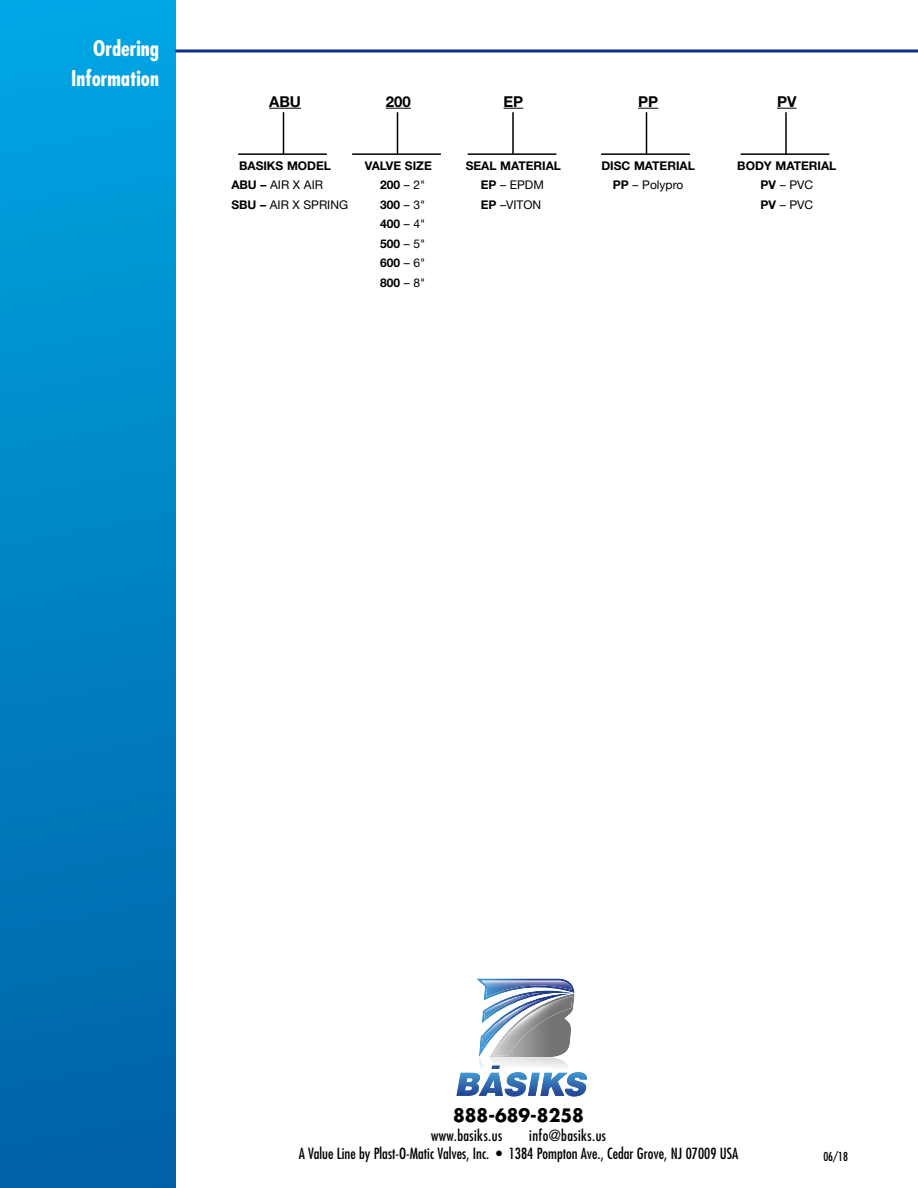
<style>
.page{position:relative;width:918px;height:1188px;background:#fff}
.page>*{position:absolute;margin:0;border:0;box-sizing:border-box;transform-origin:0 0}
.t1{font:700 condensed 21px/29.7px "Futura";color:#fff;text-align:right}
.t2{font:700 18px "Futura";color:#000;scale:.95 1}
.t3{font:condensed 15px/18px "Futura";color:#000}
.t4{font:condensed 15px "Futura";letter-spacing:.03em;color:#000}
.t5{font:700 15px "Helvetica Neue";color:#000}
.t6{font:700 12px/19.5px "Helvetica Neue";color:#000;text-align:justify}
.t7{font:12px "Helvetica Neue";color:#000}
.t8{font:condensed 12px "Futura";color:#000}
.s1{font-weight:700}
.s2{font-weight:400}
</style>
<div class="page">
<div style="left:0;top:0;width:176px;height:1188px;background:linear-gradient(to bottom,#00a6e3,#0061a5)"></div>
<hr style="left:176px;top:50px;width:742px;height:2px;background:#0e2b88">
<svg style="left:477px;top:979px;width:97px;height:78px"></svg>
<img style="left:484px;top:993px;width:58px;height:26px">
<img style="left:493px;top:996px;width:79px;height:59px">
<img style="left:479px;top:1058px;width:5px;height:8px">
<img style="left:490px;top:1057px;width:78px;height:9px">
<svg style="left:457px;top:1066px;width:130px;height:31px"></svg>
<hr style="left:269px;top:108px;width:32px;height:1px;background:#000">
<svg style="left:386px;top:108px;width:25px;height:1px"></svg>
<svg style="left:504px;top:108px;width:19px;height:1px"></svg>
<svg style="left:638px;top:108px;width:20px;height:1px"></svg>
<svg style="left:777px;top:108px;width:20px;height:1px"></svg>
<hr style="left:283px;top:112px;width:1px;height:42px;background:#000">
<hr style="left:238px;top:153px;width:89px;height:2px;background:#000">
<hr style="left:397px;top:112px;width:1px;height:42px;background:#000">
<hr style="left:352px;top:153px;width:89px;height:2px;background:#000">
<hr style="left:512px;top:112px;width:2px;height:42px;background:#000">
<hr style="left:468px;top:153px;width:88px;height:2px;background:#000">
<hr style="left:646px;top:112px;width:1px;height:42px;background:#000">
<hr style="left:601px;top:153px;width:89px;height:2px;background:#000">
<hr style="left:785px;top:112px;width:2px;height:42px;background:#000">
<hr style="left:741px;top:153px;width:88px;height:2px;background:#000">
<h1 class="t1" style="left:71px;top:35px;width:89px">Ordering<br>Information</h1>
<p class="t5" style="left:269px;top:96px;width:33px">ABU</p>
<p class="t5" style="left:386px;top:96px;width:27px">200</p>
<p class="t5" style="left:504px;top:96px;width:21px">EP</p>
<p class="t5" style="left:638px;top:96px;width:22px">PP</p>
<p class="t5" style="left:777px;top:96px;width:21px">PV</p>
<p class="t6" style="left:239px;top:157px;width:94px">BASIKS MODEL</p>
<p class="t6" style="left:365px;top:157px;width:69px">VALVE SIZE</p>
<p class="t6" style="left:466px;top:157px;width:97px">SEAL MATERIAL</p>
<p class="t6" style="left:601px;top:157px;width:95px">DISC MATERIAL</p>
<p class="t6" style="left:737px;top:157px;width:101px">BODY MATERIAL</p>
<p class="t7" style="left:231px;top:181px;width:93px"><span class="s1">ABU –</span> AIR X AIR</p>
<p class="t6" style="left:380px;top:176px;width:47px">200 <span class="s2">– 2"</span></p>
<p class="t7" style="left:481px;top:181px;width:65px"><span class="s1">EP</span> – EPDM</p>
<p class="t7" style="left:613px;top:181px;width:72px"><span class="s1">PP</span> – Polypro</p>
<p class="t7" style="left:760px;top:181px;width:54px"><span class="s1">PV</span> – PVC</p>
<p class="t7" style="left:231px;top:200px;width:118px"><span class="s1">SBU –</span> AIR X SPRING</p>
<p class="t6" style="left:380px;top:196px;width:47px">300 <span class="s2">– 3"</span></p>
<p class="t7" style="left:481px;top:200px;width:62px"><span class="s1">EP</span> –VITON</p>
<p class="t7" style="left:760px;top:200px;width:54px"><span class="s1">PV</span> – PVC</p>
<p class="t6" style="left:380px;top:215px;width:47px">400 <span class="s2">– 4" </span>500 <span class="s2">– 5" </span>600 <span class="s2">– 6" </span>800 <span class="s2">– 8"</span></p>
<h2 class="t2" style="left:453px;top:1107px;width:139px">888-689-8258</h2>
<p class="t4" style="left:431px;top:1129px;width:73px">www.basiks.us</p>
<p class="t3" style="left:299px;top:1128px;width:441px;text-indent:231px">info@basiks.us<br>A Value Line by Plast-O-Matic Valves, Inc. • 1384 Pompton Ave., Cedar Grove, NJ 07009 USA</p>
<p class="t8" style="left:823px;top:1151px;width:26px">06/18</p>
</div>
